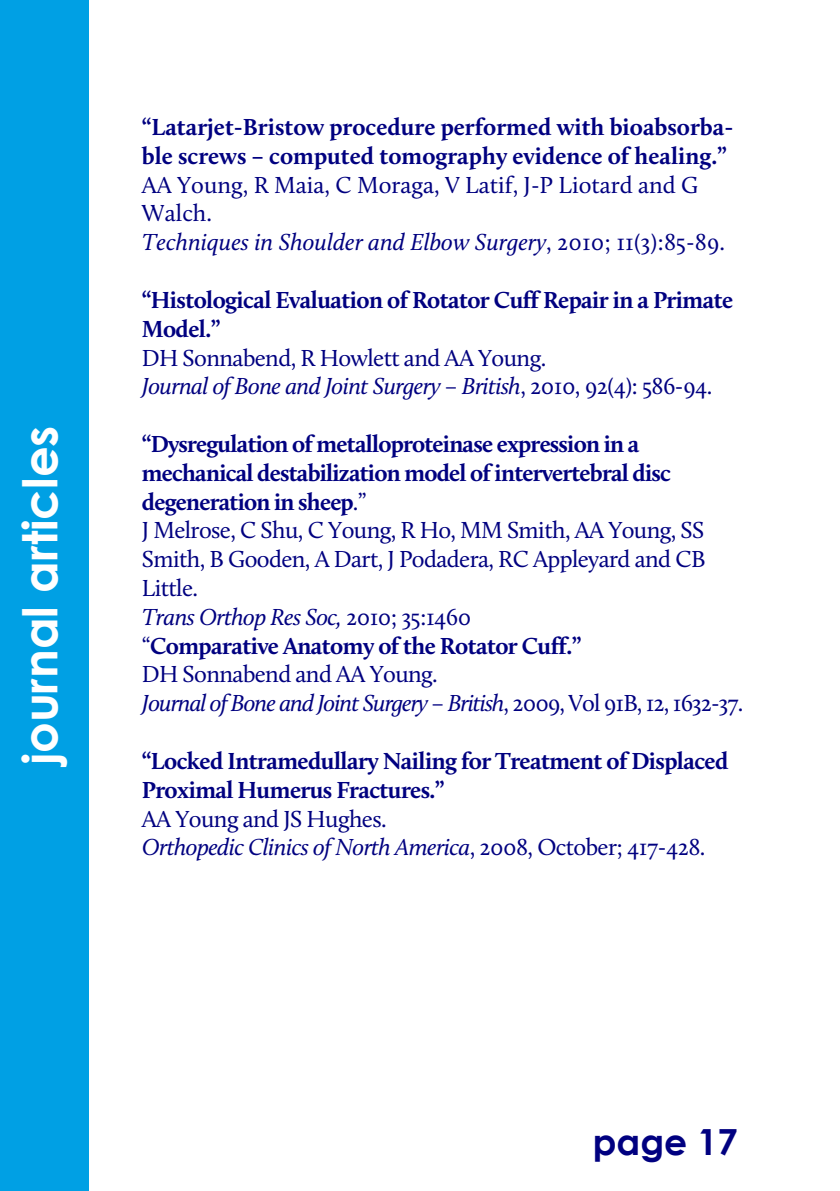
<style>
.page{position:relative;width:840px;height:1191px;background:#fff}
.page>*{position:absolute;margin:0;border:0;box-sizing:border-box;transform-origin:0 0}
.t1{font:700 48px "Century Gothic";color:#fff}
.t2{font:700 36px "Century Gothic";color:#000080}
.t3{font:24px/28.8px "Calluna";letter-spacing:-.025em;color:#000080}
.t4{font:700 24px/28.8px "Calluna";letter-spacing:-.025em;color:#000080}
.t5{font:24px/28.8px "Calluna";color:#000080}
.t6{font:700 24px/28.8px "Calluna";color:#000080}
.s1{font-style:italic}
.s2{font-weight:700}
</style>
<div class="page">
<div style="left:0;top:0;width:89px;height:1191px;background:#00a0e4"></div>
<h1 class="t1" style="left:21px;top:765px;width:341px;rotate:-90deg">journal articles</h1>
<p class="t6" style="left:142px;top:115px;width:592px">“Latarjet-Bristow procedure performed with bioabsorba&shy;ble screws – computed tomography evidence of healing.”</p>
<p class="t5" style="left:142px;top:172px;width:584px">AA Young, R Maia, C Moraga, V Latif, J-P Liotard and G<br>Walch.<br><span class="s1">Techniques in Shoulder and Elbow Surgery</span>, 2010; 11(3):85-89.</p>
<p class="t4" style="left:142px;top:287px;width:592px">“Histological Evaluation of Rotator Cuff Repair in a Primate<br>Model.”</p>
<p class="t3" style="left:142px;top:345px;width:571px">DH Sonnabend, R Howlett and AA Young.<br><span class="s1">Journal of Bone and Joint Surgery – British</span>, 2010, 92(4): 586-94.</p>
<p class="t3" style="left:142px;top:431px;width:602px"><span class="s2">“Dysregulation of metalloproteinase expression in a mechanical destabilization model of intervertebral disc degeneration in sheep</span>.”<br>J Melrose, C Shu, C Young, R Ho, MM Smith, AA Young, SS Smith, B Gooden, A Dart, J Podadera, RC Appleyard and CB Little.<br><span class="s1">Trans Orthop Res Soc,</span> 2010; 35:1460<br>“<span class="s2">Comparative Anatomy of the Rotator Cuff.”<br></span>DH Sonnabend and AA Young.<br><span class="s1">Journal of Bone and Joint Surgery – British</span>, 2009, Vol 91B, 12, 1632-37.</p>
<p class="t4" style="left:142px;top:748px;width:587px">“Locked Intramedullary Nailing for Treatment of Displaced<br>Proximal Humerus Fractures.”</p>
<p class="t3" style="left:142px;top:806px;width:565px">AA Young and JS Hughes.<br><span class="s1">Orthopedic Clinics of North America</span>, 2008, October; 417-428.</p>
<h2 class="t2" style="left:592px;top:1128px;width:146px">page 17</h2>
</div>
